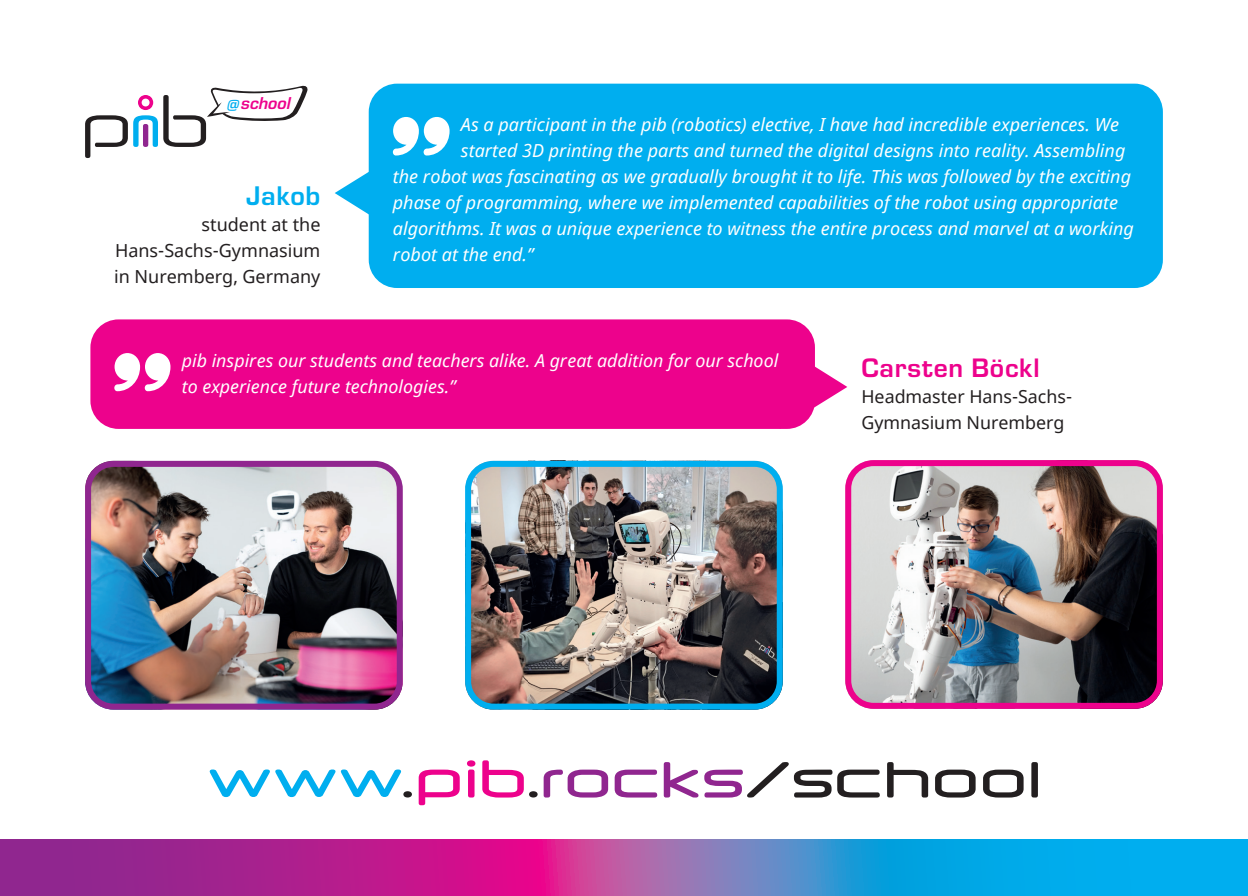
<style>
.page{position:relative;width:1248px;height:896px;background:#fff}
.page>*{position:absolute;margin:0;border:0;box-sizing:border-box;transform-origin:0 0}
.t1{font:700 28px "Eurostile";letter-spacing:.025em;color:#00aeef}
.t2{font:700 27.8px "Eurostile";letter-spacing:.025em;color:#ed028c}
.t3{font:italic 18px "Noto Sans";color:#fff}
.t4{font:18px/26px "Noto Sans";color:#231f20;text-align:justify}
.t5{font:italic 17.8px/25.8px "Noto Sans";color:#fff}
.t6{font:17.8px/25.8px "Noto Sans";color:#231f20}
.t7{font:italic 700 17.8px "Eurostile";color:#ed028c}
.s1{color:#00aeef}
</style>
<div class="page">
<svg style="left:85px;top:85px;width:223px;height:73px"></svg>
<div style="left:1219px;top:839px;width:28px;height:57px;background:#00aeef"></div>
<svg style="left:0;top:839px;width:1219px;height:57px;background:#735bb2"></svg>
<svg style="left:791px;top:345px;width:56px;height:84px"></svg>
<div style="left:369px;top:84px;width:793px;height:204px;background:#00aeef;border-radius:28px"></div>
<div style="left:90px;top:319px;width:724px;height:110px;background:#ed028c;border-radius:28px"></div>
<img style="left:92px;top:468px;width:304px;height:241px">
<div style="left:85px;top:461px;width:318px;height:248px;border:6px solid #90268f;border-radius:25px"></div>
<img style="left:472px;top:468px;width:310px;height:241px">
<div style="left:465px;top:461px;width:317px;height:248px;border:6px solid #00aeef;border-radius:25px"></div>
<img style="left:852px;top:467px;width:310px;height:235px">
<div style="left:845px;top:460px;width:317px;height:249px;border:6px solid #ed028c;border-radius:25px"></div>
<svg style="left:335px;top:117px;width:114px;height:119px"></svg>
<svg style="left:114px;top:353px;width:56px;height:38px"></svg>
<svg style="left:543px;top:762px;width:494px;height:35px"></svg>
<svg style="left:418px;top:760px;width:119px;height:45px"></svg>
<svg style="left:210px;top:769px;width:202px;height:28px"></svg>
<p class="t7" style="left:227px;top:91px;width:65px"><span class="s1">@</span>school</p>
<h1 class="t1" style="left:246px;top:176px;width:76px">Jakob</h1>
<p class="t4" style="left:114px;top:213px;width:208px;text-indent:87px">student at the Hans-Sachs-Gymnasium in Nuremberg, Germany</p>
<p class="t3" style="left:461px;top:112px;width:659px">As a participant in the pib (robotics) elective, I have had incredible experiences. We</p>
<p class="t3" style="left:461px;top:138px;width:666px">started 3D printing the parts and turned the digital designs into reality. Assembling</p>
<p class="t3" style="left:393px;top:164px;width:739px">the robot was fascinating as we gradually brought it to life. This was followed by the exciting</p>
<p class="t3" style="left:393px;top:190px;width:726px">phase of programming, where we implemented capabilities of the robot using appropriate</p>
<p class="t3" style="left:393px;top:216px;width:742px">algorithms. It was a unique experience to witness the entire process and marvel at a working</p>
<p class="t3" style="left:393px;top:242px;width:142px">robot at the end.”</p>
<p class="t5" style="left:182px;top:347px;width:598px">pib inspires our students and teachers alike. A great addition for our school to experience future technologies.”</p>
<h2 class="t2" style="left:861px;top:348px;width:180px">Carsten Böckl</h2>
<p class="t6" style="left:861px;top:384px;width:212px">Headmaster Hans-Sachs-<br>Gymnasium Nuremberg</p>
</div>
